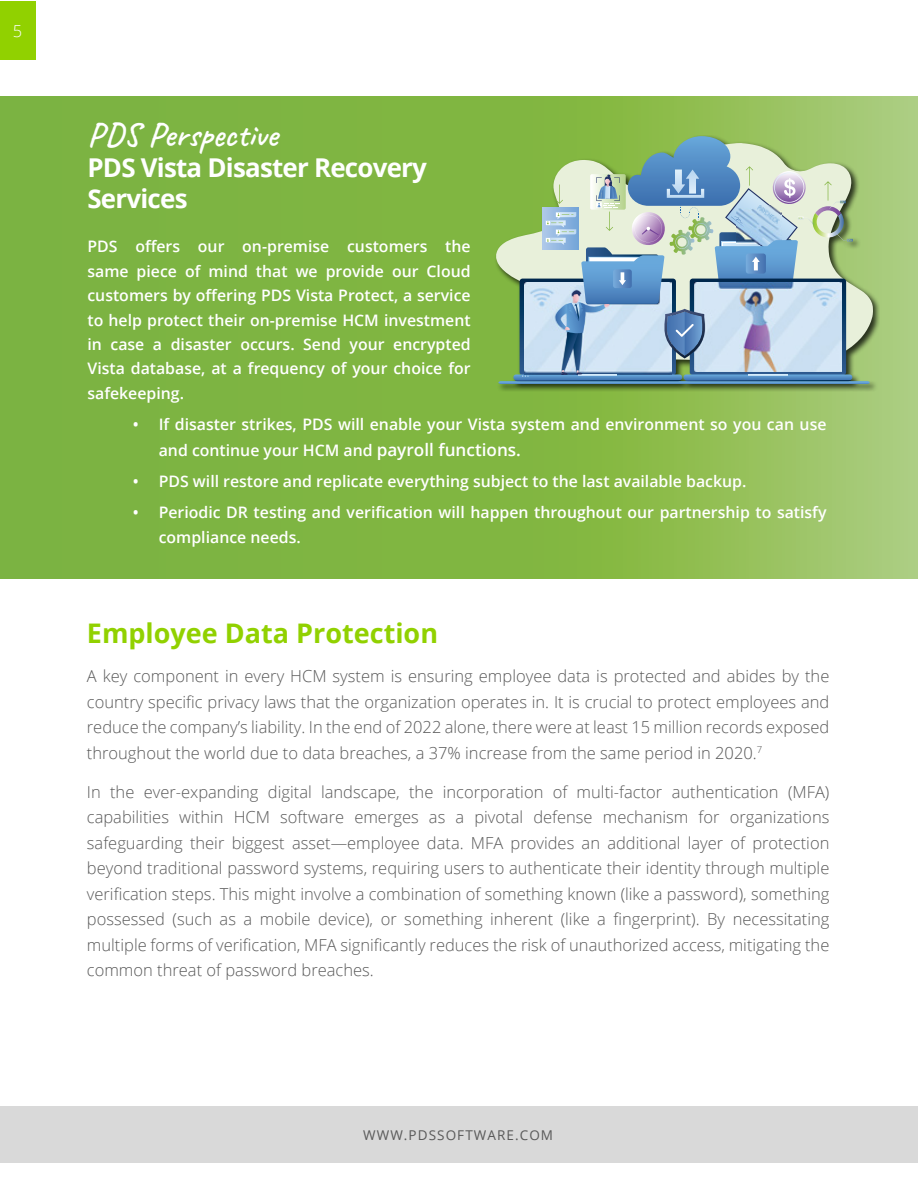
<style>
.page{position:relative;width:918px;height:1188px;background:#fff}
.page>*{position:absolute;margin:0;border:0;box-sizing:border-box;transform-origin:0 0}
.t1{font:600 34.5px "Caveat";color:#fff}
.t2{font:700 27px "Open Sans";color:#91d100}
.t3{font:700 25.95px/31px "Open Sans";letter-spacing:-.03em;color:#fff}
.t4{font:300 16.5px/25.5px "Open Sans";color:#595959;text-align:justify}
.t5{font:300 16.5px "Open Sans";color:#fff}
.t6{font:600 15.9px/24.5px "Open Sans";color:#fff}
.t7{font:13.5px "Open Sans";letter-spacing:.08em;color:#595959}
.s1{font-size:17.1px}
</style>
<div class="page">
<div style="left:0;top:1106px;width:918px;height:57px;background:#d9d9d9"></div>
<div style="left:0;top:1px;width:35px;height:59px;background:#91d100"></div>
<svg style="left:0;top:96px;width:918px;height:483px;background:#84b849"></svg>
<div style="left:494px;top:135px;width:386px;height:256px;background:#000;opacity:.75"></div>
<svg style="left:498px;top:136px;width:372px;height:248px;background:#a3c0b8"></svg>
<p class="t5" style="left:13px;top:20px;width:11px">5</p>
<h1 class="t1" style="left:87px;top:113px;width:191px">PDS Perspective</h1>
<h3 class="t3" style="left:87px;top:151px;width:341px">PDS Vista Disaster Recovery<br>Services</h3>
<p class="t6" style="left:87px;top:234px;width:385px;text-align:justify">PDS offers our on-premise customers the same piece of mind that we provide our Cloud customers by offering PDS Vista Protect, a service to help protect their on-premise HCM investment in case a disaster occurs. Send your encrypted Vista database, at a frequency of your choice for safekeeping.</p>
<p class="t6" style="left:159px;top:411px;width:669px;line-height:26.5px;text-indent:-26px">• If disaster strikes, PDS will enable your Vista system and environment so you can use and continue your HCM and <span class="s1">payroll functions.</span></p>
<p class="t6" style="left:133px;top:469px;width:615px">• PDS will restore and replicate everything subject to the last available backup.</p>
<p class="t6" style="left:159px;top:500px;width:669px;text-indent:-26px">• Periodic DR testing and verification will happen throughout our partnership to satisfy compliance needs.</p>
<h2 class="t2" style="left:87px;top:614px;width:353px">Employee Data Protection</h2>
<p class="t4" style="left:87px;top:663px;width:744px">A key component in every HCM system is ensuring employee data is protected and abides by the country specific privacy laws that the organization operates in. It is crucial to protect employees and reduce the company’s liability. In the end of 2022 alone, there were at least 15 million records exposed throughout the world due to data breaches, a 37% increase from the same period in 2020.<sup>7</sup></p>
<p class="t4" style="left:87px;top:779px;width:744px">In the ever-expanding digital landscape, the incorporation of multi-factor authentication (MFA) capabilities within HCM software emerges as a pivotal defense mechanism for organizations safeguarding their biggest asset—employee data. MFA provides an additional layer of protection beyond traditional password systems, requiring users to authenticate their identity through multiple verification steps. This might involve a combination of something known (like a password), something possessed (such as a mobile device), or something inherent (like a fingerprint). By necessitating multiple forms of verification, MFA significantly reduces the risk of unauthorized access, mitigating the common threat of password breaches.</p>
<p class="t7" style="left:363px;top:1126px;width:191px">WWW.PDSSOFTWARE.COM</p>
</div>
